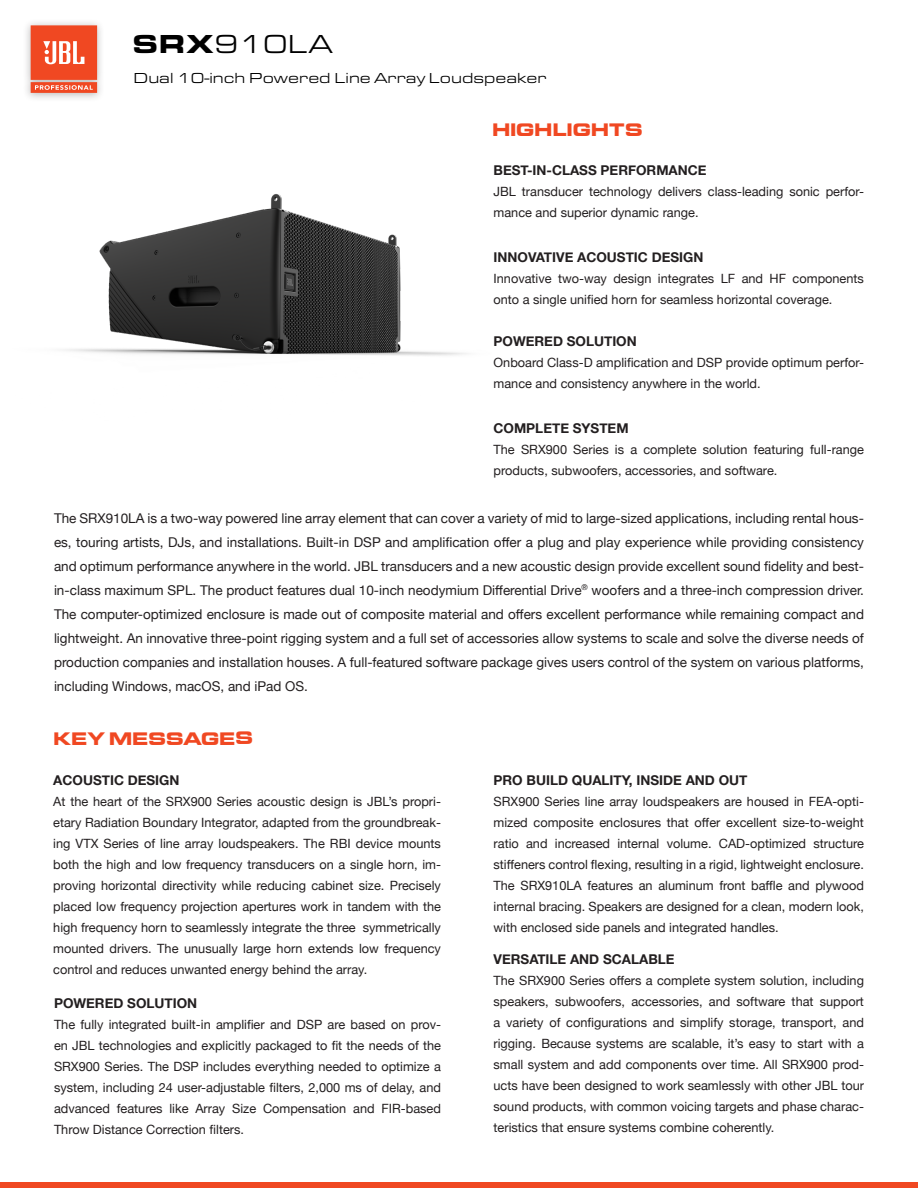
<style>
.page{position:relative;width:918px;height:1188px;background:#fff}
.page>*{position:absolute;margin:0;border:0;box-sizing:border-box;transform-origin:0 0}
.t1{font:27px "Eurostile Ext";color:#000}
.t2{font:700 18px "Eddmond";color:#f04822}
.t3{font:15px "Eurostile Ext";color:#000}
.t4{font:13.5px/24px "Helvetica Neue";color:#231f20;text-align:justify}
.t5{font:700 13.5px "Helvetica Neue";color:#231f20}
.t6{font:12.75px/21px "Helvetica Neue";color:#231f20}
.s1{font-weight:900}
</style>
<div class="page">
<div style="left:22px;top:19px;width:84px;height:84px;background:#231f20;opacity:.3"></div>
<svg style="left:31px;top:25px;width:66px;height:68px;background:#f06545"></svg>
<div style="left:0;top:1182px;width:918px;height:6px;background:#f04822"></div>
<img style="left:65px;top:194px;width:402px;height:162px">
<h1 class="t1" style="left:132px;top:25px;width:202px"><span class="s1">SRX</span>910LA</h1>
<p class="t3" style="left:134px;top:67px;width:415px">Dual 10-inch Powered Line Array Loudspeaker</p>
<h2 class="t2" style="left:492px;top:117px;width:152px">HIGHLIGHTS</h2>
<p class="t5" style="left:494px;top:160px;width:215px">BEST-IN-CLASS PERFORMANCE</p>
<p class="t6" style="left:494px;top:182px;width:372px">JBL transducer technology delivers class-leading sonic perfor&shy;mance and superior dynamic range.</p>
<p class="t5" style="left:494px;top:246px;width:211px">INNOVATIVE ACOUSTIC DESIGN</p>
<p class="t6" style="left:494px;top:268px;width:372px">Innovative two-way design integrates LF and HF components onto a single unified horn for seamless horizontal coverage.</p>
<p class="t5" style="left:494px;top:331px;width:145px">POWERED SOLUTION</p>
<p class="t6" style="left:494px;top:353px;width:372px">Onboard Class-D amplification and DSP provide optimum perfor&shy;mance and consistency anywhere in the world.</p>
<p class="t5" style="left:494px;top:418px;width:137px">COMPLETE SYSTEM</p>
<p class="t6" style="left:494px;top:440px;width:372px">The SRX900 Series is a complete solution featuring full-range products, subwoofers, accessories, and software.</p>
<p class="t4" style="left:54px;top:507px;width:812px">The SRX910LA is a two-way powered line array element that can cover a variety of mid to large-sized applications, including rental hous&shy;es, touring artists, DJs, and installations. Built-in DSP and amplification offer a plug and play experience while providing consistency and optimum performance anywhere in the world. JBL transducers and a new acoustic design provide excellent sound fidelity and best&shy;in-class maximum SPL. The product features dual 10-inch neodymium Differential Drive<sup>®</sup> woofers and a three-inch compression driver.<br>The computer-optimized enclosure is made out of composite material and offers excellent performance while remaining compact and lightweight. An innovative three-point rigging system and a full set of accessories allow systems to scale and solve the diverse needs of production companies and installation houses. A full-featured software package gives users control of the system on various platforms, including Windows, macOS, and iPad OS.</p>
<h2 class="t2" style="left:53px;top:726px;width:201px">KEY MESSAGES</h2>
<p class="t5" style="left:53px;top:770px;width:128px">ACOUSTIC DESIGN</p>
<p class="t6" style="left:53px;top:792px;width:389px;text-align:justify">At the heart of the SRX900 Series acoustic design is JBL’s propri&shy;etary Radiation Boundary Integrator, adapted from the groundbreak&shy;ing VTX Series of line array loudspeakers. The RBI device mounts both the high and low frequency transducers on a single horn, im&shy;proving horizontal directivity while reducing cabinet size. Precisely placed low frequency projection apertures work in tandem with the high frequency horn to seamlessly integrate the three symmetrically mounted drivers. The unusually large horn extends low frequency control and reduces unwanted energy behind the array.</p>
<p class="t5" style="left:54px;top:993px;width:145px">POWERED SOLUTION</p>
<p class="t6" style="left:54px;top:1015px;width:389px;text-align:justify">The fully integrated built-in amplifier and DSP are based on prov&shy;en JBL technologies and explicitly packaged to fit the needs of the SRX900 Series. The DSP includes everything needed to optimize a system, including 24 user-adjustable filters, 2,000 ms of delay, and advanced features like Array Size Compensation and FIR-based Throw Distance Correction filters.</p>
<p class="t5" style="left:494px;top:770px;width:255px">PRO BUILD QUALITY, INSIDE AND OUT</p>
<p class="t6" style="left:494px;top:792px;width:372px;text-align:justify">SRX900 Series line array loudspeakers are housed in FEA-opti&shy;mized composite enclosures that offer excellent size-to-weight ratio and increased internal volume. CAD-optimized structure stiffeners control flexing, resulting in a rigid, lightweight enclosure.<br>The SRX910LA features an aluminum front baffle and plywood internal bracing. Speakers are designed for a clean, modern look, with enclosed side panels and integrated handles.</p>
<p class="t5" style="left:494px;top:948px;width:183px">VERSATILE AND SCALABLE</p>
<p class="t6" style="left:494px;top:970px;width:372px;text-align:justify">The SRX900 Series offers a complete system solution, including speakers, subwoofers, accessories, and software that support a variety of configurations and simplify storage, transport, and rigging. Because systems are scalable, it’s easy to start with a small system and add components over time. All SRX900 prod&shy;ucts have been designed to work seamlessly with other JBL tour sound products, with common voicing targets and phase charac&shy;teristics that ensure systems combine coherently.</p>
</div>
